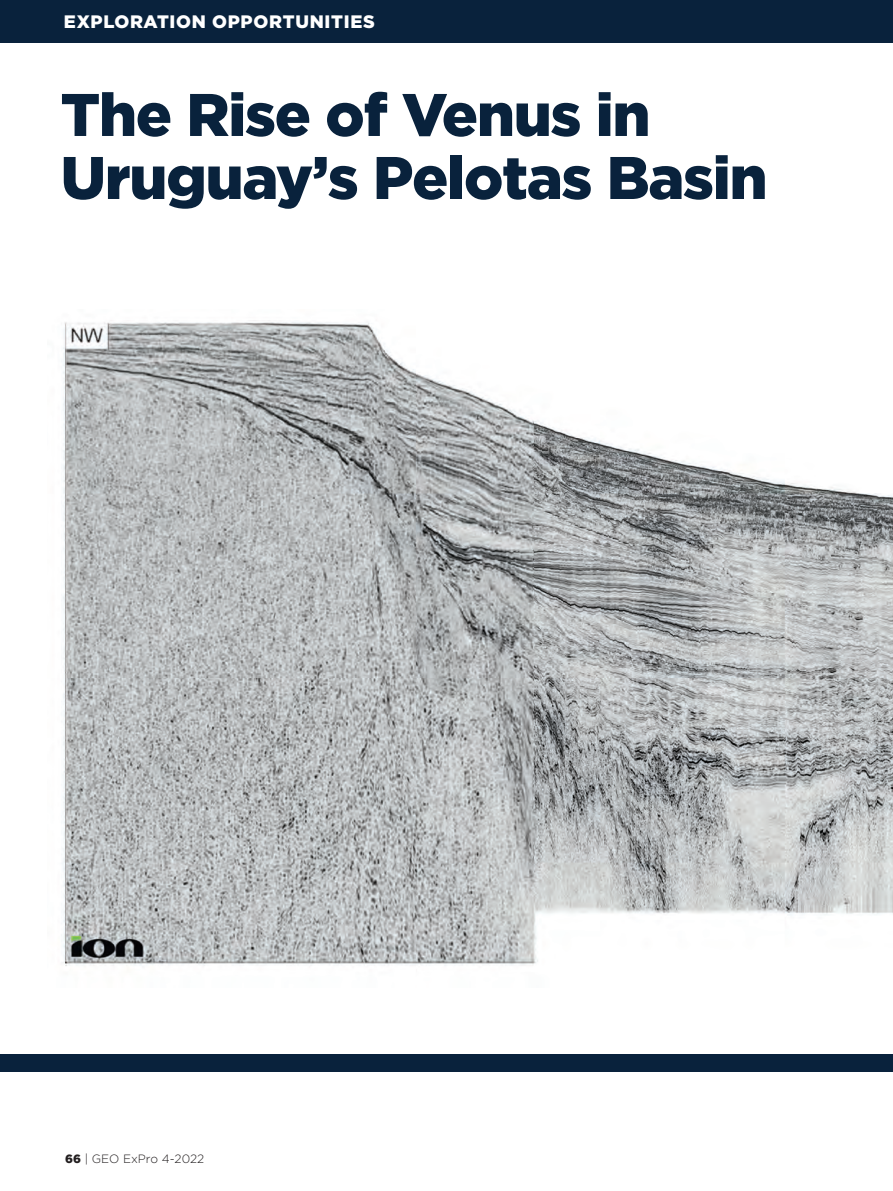
<style>
.page{position:relative;width:893px;height:1191px;background:#fff}
.page>*{position:absolute;margin:0;border:0;box-sizing:border-box;transform-origin:0 0}
.ExPro_header{font:900 60px/63px "Gotham Pro";letter-spacing:-.02em;color:#09223c}
.t1{font:900 18px "Gotham Pro";letter-spacing:.04em;color:#fff}
.ExPro_footer{font:300 12px "Gotham Pro";color:#231f20}
.s1{font-weight:900}
</style>
<div class="page">
<div style="left:0;top:0;width:893px;height:43px;background:#09223c"></div>
<img style="left:62px;top:320px;width:831px;height:646px">
<div style="left:0;top:1054px;width:893px;height:17px;background:#09223c"></div>
<p class="t1" style="left:64px;top:11px;width:312px">EXPLORATION OPPORTUNITIES</p>
<p class="ExPro_header" style="left:61px;top:82px;width:708px">The Rise of Venus in<br>Uruguay’s Pelotas Basin</p>
<p class="ExPro_footer" style="left:65px;top:1152px;width:140px"><span class="s1">66</span> | GEO ExPro 4-2022</p>
</div>
